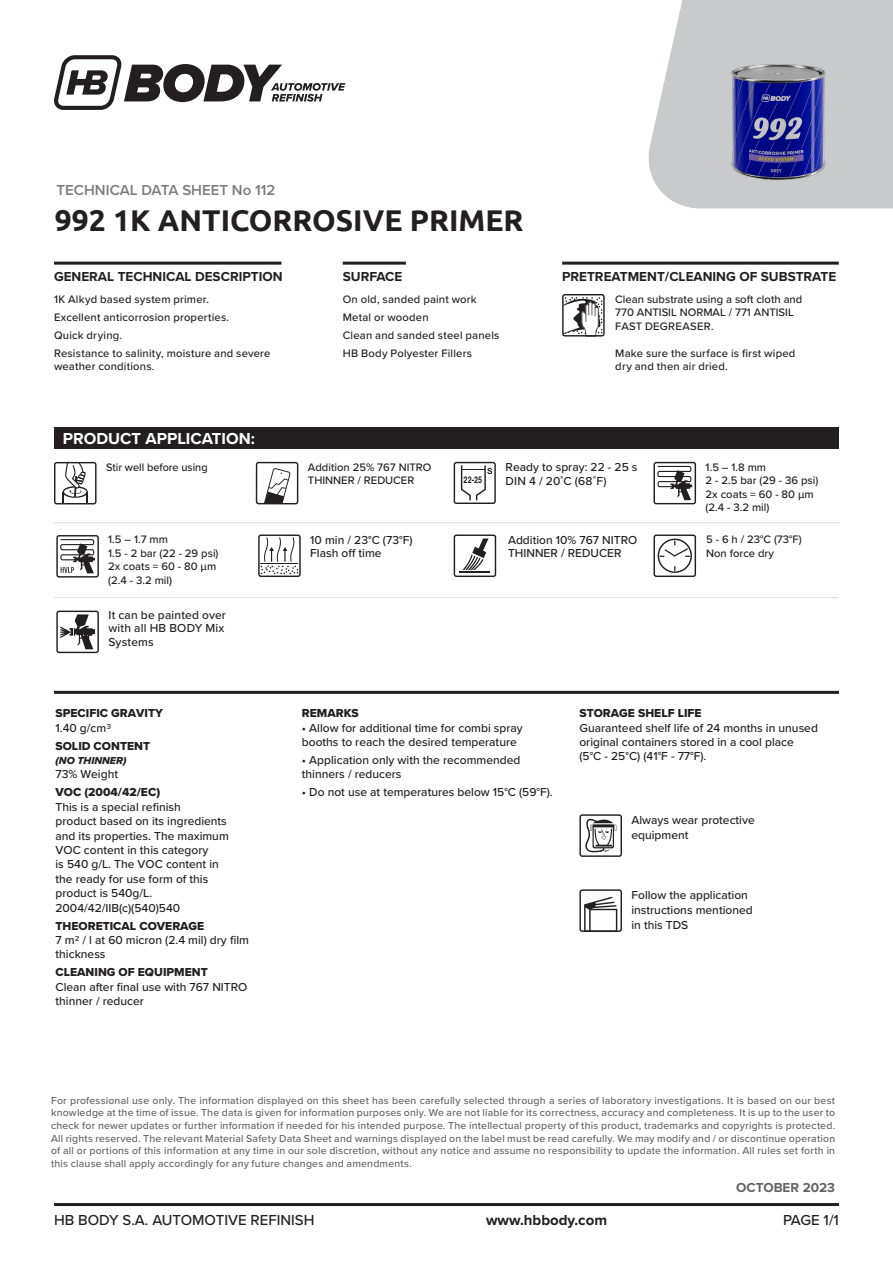
<style>
.page{position:relative;width:893px;height:1263px;background:#fff}
.page>*{position:absolute;margin:0;border:0;box-sizing:border-box;transform-origin:0 0}
.t1{font:700 30px "Ubuntu";color:#231f20}
.t2{font:700 16.5px "Proxima Nova";color:#fff}
.t3{font:500 15px "Proxima Nova";color:#231f20}
.t4{font:600 15px "Proxima Nova";color:#7a7c7f}
.t5{font:700 15px "Proxima Nova";color:#231f20}
.t6{font:700 13.5px "Proxima Nova";color:#231f20}
.t7{font:700 13.5px "Proxima Nova";color:#636366}
.t8{font:500 12px/13.5px "Proxima Nova";color:#231f20}
.t9{font:12px "Proxima Nova Extrabld";color:#231f20}
.t10{font:500 11.25px/13.5px "Proxima Nova";letter-spacing:.015em;color:#231f20}
.t11{font:500 10.5px/12.6px "Proxima Nova";letter-spacing:.02em;color:#636366;text-align:justify}
.t12{font:10.5px "Proxima Nova Extrabld It";color:#231f20}
.t13{font:700 9.3px "Helvetica World";color:#231f20;scale:.75 1}
</style>
<div class="page">
<svg style="left:648px;top:0;width:245px;height:208px;fill:#c9cacc"></svg>
<svg style="left:54px;top:55px;width:291px;height:55px"></svg>
<hr style="left:54px;top:262px;width:227px;height:3px;background:#231f20">
<hr style="left:54px;top:522px;width:785px;height:1px;background:#231f20">
<hr style="left:54px;top:597px;width:784px;height:1px;background:#231f20">
<hr style="left:562px;top:262px;width:277px;height:3px;background:#231f20">
<hr style="left:343px;top:262px;width:63px;height:3px;background:#231f20">
<svg style="left:562px;top:294px;width:43px;height:42px"></svg>
<div style="left:54px;top:427px;width:784px;height:22px;background:#231f20"></div>
<svg style="left:56px;top:611px;width:43px;height:42px"></svg>
<svg style="left:256px;top:462px;width:42px;height:42px"></svg>
<svg style="left:653px;top:462px;width:43px;height:42px"></svg>
<svg style="left:56px;top:535px;width:43px;height:43px"></svg>
<svg style="left:653px;top:534px;width:43px;height:43px"></svg>
<svg style="left:258px;top:534px;width:43px;height:43px"></svg>
<svg style="left:454px;top:462px;width:42px;height:42px"></svg>
<img style="left:697px;top:13px;width:166px;height:182px">
<hr style="left:54px;top:1203px;width:785px;height:3px;background:#231f20">
<svg style="left:579px;top:814px;width:43px;height:43px"></svg>
<svg style="left:579px;top:889px;width:43px;height:43px"></svg>
<hr style="left:54px;top:691px;width:785px;height:3px;background:#231f20">
<svg style="left:54px;top:462px;width:42px;height:42px"></svg>
<svg style="left:454px;top:534px;width:42px;height:43px"></svg>
<p class="t4" style="left:57px;top:178px;width:220px">TECHNICAL DATA SHEET No 112</p>
<p class="t1" style="left:55px;top:202px;width:470px">992 1K ANTICORROSIVE PRIMER</p>
<p class="t6" style="left:54px;top:267px;width:230px">GENERAL TECHNICAL DESCRIPTION</p>
<p class="t6" style="left:562px;top:267px;width:276px">PRETREATMENT/CLEANING OF SUBSTRATE</p>
<p class="t10" style="left:54px;top:292px;width:157px">1K Alkyd based system primer.</p>
<p class="t10" style="left:54px;top:310px;width:177px">Excellent anticorrosion properties.</p>
<p class="t10" style="left:54px;top:328px;width:70px">Quick drying.</p>
<p class="t10" style="left:54px;top:346px;width:218px">Resistance to salinity, moisture and severe weather conditions.</p>
<p class="t6" style="left:343px;top:267px;width:61px">SURFACE</p>
<p class="t10" style="left:343px;top:292px;width:136px">On old, sanded paint work</p>
<p class="t10" style="left:343px;top:310px;width:88px">Metal or wooden</p>
<p class="t10" style="left:343px;top:328px;width:158px">Clean and sanded steel panels</p>
<p class="t10" style="left:343px;top:346px;width:131px">HB Body Polyester Fillers</p>
<p class="t10" style="left:615px;top:292px;width:189px">Clean substrate using a soft cloth and<br>770 ANTISIL NORMAL / 771 ANTISIL<br>FAST DEGREASER.</p>
<p class="t10" style="left:615px;top:346px;width:182px">Make sure the surface is first wiped dry and then air dried.</p>
<p class="t2" style="left:63px;top:426px;width:193px">PRODUCT APPLICATION:</p>
<p class="t10" style="left:106px;top:460px;width:103px">Stir well before using</p>
<p class="t10" style="left:308px;top:460px;width:125px">Addition 25% 767 NITRO<br>THINNER / REDUCER</p>
<p class="t10" style="left:706px;top:460px;width:62px">1.5 – 1.8 mm</p>
<p class="t8" style="left:506px;top:460px;width:133px">Ready to spray: 22 - 25 s</p>
<p class="t13" style="left:464px;top:474px;width:26px">22-25</p>
<p class="t8" style="left:506px;top:474px;width:103px">DIN 4 / 20˚C (68˚F)</p>
<p class="t10" style="left:706px;top:473px;width:114px">2 - 2.5 bar (29 - 36 psi)</p>
<p class="t10" style="left:706px;top:487px;width:110px">2x coats = 60 - 80 μm</p>
<p class="t10" style="left:706px;top:500px;width:65px">(2.4 - 3.2 mil)</p>
<p class="t10" style="left:108px;top:532px;width:61px">1.5 – 1.7 mm</p>
<p class="t10" style="left:108px;top:546px;width:112px">1.5 - 2 bar (22 - 29 psi)</p>
<p class="t10" style="left:108px;top:559px;width:110px">2x coats = 60 - 80 μm</p>
<p class="t10" style="left:108px;top:573px;width:65px">(2.4 - 3.2 mil)</p>
<p class="t8" style="left:108px;top:608px;width:119px">It can be painted over with all HB BODY Mix<br>Systems</p>
<p class="t9" style="left:56px;top:704px;width:109px">SPECIFIC GRAVITY</p>
<p class="t8" style="left:56px;top:720px;width:57px">1.40 g/cm3</p>
<p class="t9" style="left:56px;top:736px;width:96px">SOLID CONTENT</p>
<p class="t12" style="left:56px;top:752px;width:72px">(NO THINNER)</p>
<p class="t8" style="left:56px;top:767px;width:64px">73% Weight</p>
<p class="t9" style="left:56px;top:783px;width:106px">VOC (2004/42/EC)</p>
<p class="t8" style="left:56px;top:799px;width:127px">This is a special refinish</p>
<p class="t8" style="left:56px;top:814px;width:173px">product based on its ingredients</p>
<p class="t8" style="left:56px;top:828px;width:175px">and its properties. The maximum</p>
<p class="t8" style="left:56px;top:843px;width:154px">VOC content in this category</p>
<p class="t8" style="left:56px;top:857px;width:165px">is 540 g/L. The VOC content in</p>
<p class="t8" style="left:56px;top:871px;width:154px">the ready for use form of this</p>
<p class="t8" style="left:56px;top:886px;width:98px">product is 540g/L.</p>
<p class="t8" style="left:56px;top:900px;width:126px">2004/42/IIB(c)(540)540</p>
<p class="t9" style="left:56px;top:916px;width:150px">THEORETICAL COVERAGE</p>
<p class="t8" style="left:56px;top:932px;width:195px;line-height:14.4px">7 m2 / l at 60 micron (2.4 mil) dry film thickness</p>
<p class="t9" style="left:56px;top:963px;width:154px">CLEANING OF EQUIPMENT</p>
<p class="t8" style="left:56px;top:979px;width:193px">Clean after final use with 767 NITRO</p>
<p class="t8" style="left:56px;top:994px;width:90px">thinner / reducer</p>
<p class="t8" style="left:310px;top:533px;width:104px">10 min / 23°C (73°F)</p>
<p class="t8" style="left:310px;top:546px;width:73px">Flash off time</p>
<p class="t8" style="left:508px;top:533px;width:131px">Addition 10% 767 NITRO<br>THINNER / REDUCER</p>
<p class="t10" style="left:706px;top:532px;width:97px">5 - 6 h / 23°C (73°F)</p>
<p class="t10" style="left:706px;top:546px;width:69px">Non force dry</p>
<p class="t9" style="left:302px;top:704px;width:58px">REMARKS</p>
<p class="t8" style="left:302px;top:720px;width:222px;line-height:14.4px">• Allow for additional time for combi spray booths to reach the desired temperature</p>
<p class="t8" style="left:302px;top:753px;width:220px">• Application only with the recommended</p>
<p class="t8" style="left:302px;top:767px;width:101px">thinners / reducers</p>
<p class="t8" style="left:302px;top:785px;width:252px">• Do not use at temperatures below 15°C (59°F).</p>
<p class="t9" style="left:579px;top:704px;width:124px">STORAGE SHELF LIFE</p>
<p class="t8" style="left:579px;top:720px;width:240px;line-height:14.4px">Guaranteed shelf life of 24 months in unused original containers stored in a cool place</p>
<p class="t8" style="left:579px;top:749px;width:129px">(5°C - 25°C) (41°F - 77°F).</p>
<p class="t8" style="left:631px;top:812px;width:125px;line-height:15px">Always wear protective equipment</p>
<p class="t8" style="left:631px;top:887px;width:123px;line-height:15px">Follow the application instructions mentioned</p>
<p class="t8" style="left:631px;top:918px;width:58px">in this TDS</p>
<p class="t11" style="left:51px;top:1093px;width:786px">For professional use only. The information displayed on this sheet has been carefully selected through a series of laboratory investigations. It is based on our best knowledge at the time of issue. The data is given for information purposes only. We are not liable for its correctness, accuracy and completeness. It is up to the user to check for newer updates or further information if needed for his intended purpose. The intellectual property of this product, trademarks and copyrights is protected.<br>All rights reserved. The relevant Material Safety Data Sheet and warnings displayed on the label must be read carefully. We may modify and / or discontinue operation of all or portions of this information at any time in our sole discretion, without any notice and assume no responsibility to update the information. All rules set forth in this clause shall apply accordingly for any future changes and amendments.</p>
<p class="t7" style="left:736px;top:1178px;width:100px">OCTOBER 2023</p>
<p class="t3" style="left:54px;top:1209px;width:262px">HB BODY S.A. AUTOMOTIVE REFINISH</p>
<p class="t5" style="left:486px;top:1209px;width:123px">www.hbbody.com</p>
<p class="t3" style="left:783px;top:1209px;width:57px">PAGE 1/1</p>
</div>
